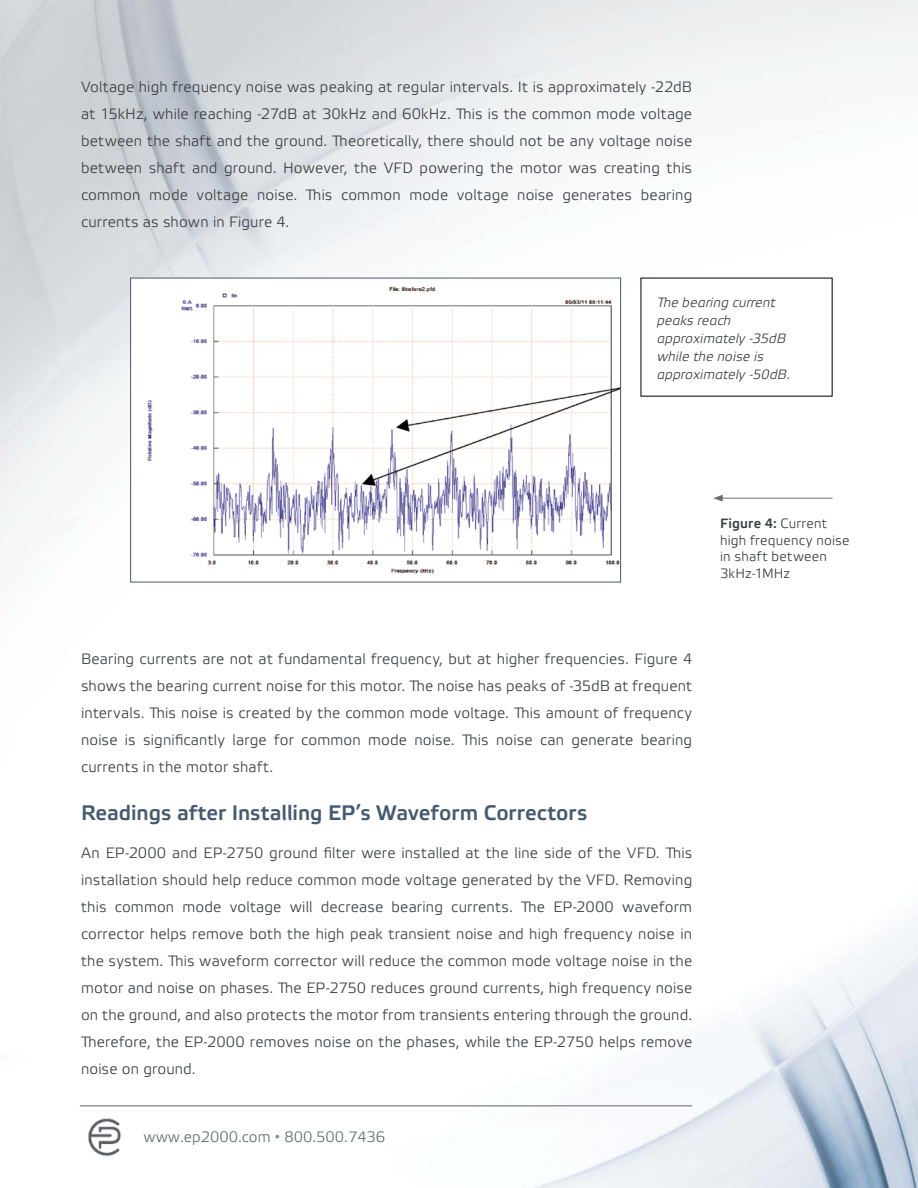
<style>
.page{position:relative;width:918px;height:1188px;background:#fff}
.page>*{position:absolute;margin:0;border:0;box-sizing:border-box;transform-origin:0 0}
.t1{font:700 21px "Elektra Light Pro";color:#445a70}
.t2{font:15px/27px "Elektra Light Pro";letter-spacing:.01em;color:#3c3e42;text-align:justify}
.t3{font:15px "Elektra Light Pro";color:#666c71}
.t4{font:italic 13.5px/18px "Elektra Light Pro";letter-spacing:.01em;color:#3c3e42}
.t5{font:13.5px/16.5px "Elektra Light Pro";letter-spacing:.015em;color:#3c3e42}
.s1{font-weight:700}
.s2{font-family:"Arial";color:#8a9297}
</style>
<div class="page">
<img style="left:0;top:0;width:918px;height:1188px">
<hr style="left:80px;top:1105px;width:612px;height:2px;background:#939598">
<img style="left:81px;top:1117px;width:44px;height:41px">
<div style="left:131px;top:278px;width:490px;height:304px;background:#fff"></div>
<img style="left:147px;top:286px;width:472px;height:288px">
<div style="left:130px;top:278px;width:491px;height:304px;border:1px solid #445a70"></div>
<hr style="left:720px;top:498px;width:113px;height:1px;background:#6d6e71">
<svg style="left:713px;top:495px;width:10px;height:7px"></svg>
<p class="t2" style="left:81px;top:74px;width:613px">Voltage high frequency noise was peaking at regular intervals. It is approximately -22dB at 15kHz, while reaching -27dB at 30kHz and 60kHz. This is the common mode voltage between the shaft and the ground. Theoretically, there should not be any voltage noise between shaft and ground. However, the VFD powering the motor was creating this common mode voltage noise. This common mode voltage noise generates bearing currents as shown in Figure 4.</p>
<p class="t4" style="left:657px;top:294px;width:135px">The bearing current peaks reach approximately -35dB while the noise is approximately -50dB.</p>
<p class="t5" style="left:720px;top:516px;width:131px"><span class="s1">Figure 4:</span> Current high frequency noise in shaft between<br>3kHz-1MHz</p>
<p class="t2" style="left:81px;top:645px;width:613px">Bearing currents are not at fundamental frequency, but at higher frequencies. Figure 4 shows the bearing current noise for this motor. The noise has peaks of -35dB at frequent intervals. This noise is created by the common mode voltage. This amount of frequency noise is significantly large for common mode noise. This noise can generate bearing currents in the motor shaft.</p>
<h1 class="t1" style="left:81px;top:801px;width:508px">Readings after Installing EP’s Waveform Correctors</h1>
<p class="t2" style="left:81px;top:840px;width:613px">An EP-2000 and EP-2750 ground filter were installed at the line side of the VFD. This installation should help reduce common mode voltage generated by the VFD. Removing this common mode voltage will decrease bearing currents. The EP-2000 waveform corrector helps remove both the high peak transient noise and high frequency noise in the system. This waveform corrector will reduce the common mode voltage noise in the motor and noise on phases. The EP-2750 reduces ground currents, high frequency noise on the ground, and also protects the motor from transients entering through the ground.<br>Therefore, the EP-2000 removes noise on the phases, while the EP-2750 helps remove noise on ground.</p>
<p class="t3" style="left:144px;top:1129px;width:243px">www.ep2000.com <span class="s2">•</span> 800.500.7436</p>
</div>
